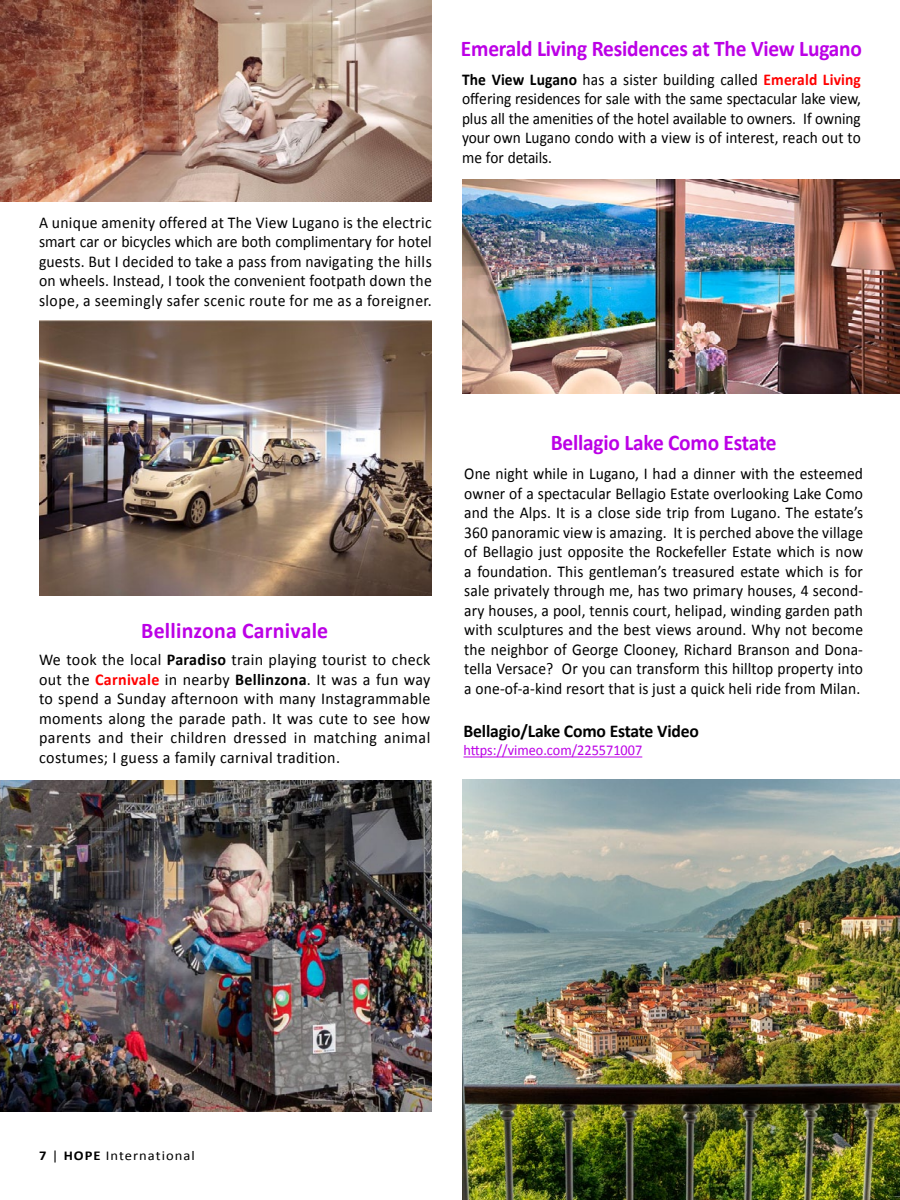
<style>
.page{position:relative;width:900px;height:1200px;background:#fff}
.page>*{position:absolute;margin:0;border:0;box-sizing:border-box;transform-origin:0 0}
.t1{font:700 22.5px "Calibri";letter-spacing:-.01em;color:#bc01e6;scale:.95 1}
.t2{font:700 22.5px "Calibri";letter-spacing:.01em;color:#bc01e6}
.t3{font:700 18px "Calibri";letter-spacing:-.01em;color:#000}
.t4{font:16.5px/19.5px "Calibri";letter-spacing:.01em;color:#000;text-align:justify;scale:.94 1}
.t5{font:16.5px/19.5px "Calibri";letter-spacing:.01em;color:#000;text-align:justify}
.t6{font:16.5px/19.5px "Calibri";letter-spacing:.01em;color:#000;text-align:justify;scale:.95 1}
.t7{font:15px "Calibri";color:#bc01e6;scale:.95 1}
.t8{font:13.5px "Calibri";letter-spacing:.07em;color:#000;scale:1.08 1}
.s1{font-weight:700}
.s2{font-weight:700;color:#f00}
</style>
<div class="page">
<img style="left:39px;top:321px;width:393px;height:274px">
<img style="left:0;top:0;width:432px;height:202px">
<img style="left:0;top:780px;width:432px;height:332px">
<img style="left:462px;top:180px;width:438px;height:214px">
<img style="left:462px;top:779px;width:438px;height:421px">
<hr style="left:464px;top:757px;width:178px;height:1px;background:#bc01e6">
<p class="t6" style="left:39px;top:213px;width:415px">A unique amenity offered at The View Lugano is the electric smart car or bicycles which are both complimentary for hotel guests. But I decided to take a pass from navigating the hills on wheels. Instead, I took the convenient footpath down the slope, a seemingly safer scenic route for me as a foreigner.</p>
<h1 class="t1" style="left:461px;top:34px;width:424px">Emerald Living Residences at The View Lugano</h1>
<p class="t4" style="left:462px;top:70px;width:426px"><span class="s1">The View Lugano</span> has a sister building called <span class="s2">Emerald Living </span>offering residences for sale with the same spectacular lake view, plus all the amenities of the hotel available to owners. If owning your own Lugano condo with a view is of interest, reach out to me for details.</p>
<h1 class="t2" style="left:141px;top:616px;width:188px">Bellinzona Carnivale</h1>
<p class="t5" style="left:39px;top:650px;width:393px">We took the local <span class="s1">Paradiso</span> train playing tourist to check out the <span class="s2">Carnivale</span> in nearby <span class="s1">Bellinzona</span>. It was a fun way to spend a Sunday afternoon with many Instagrammable moments along the parade path. It was cute to see how parents and their children dressed in matching animal costumes; I guess a family carnival tradition.</p>
<h1 class="t1" style="left:551px;top:429px;width:239px">Bellagio Lake Como Estate</h1>
<p class="t4" style="left:464px;top:464px;width:426px">One night while in Lugano, I had a dinner with the esteemed owner of a spectacular Bellagio Estate overlooking Lake Como and the Alps. It is a close side trip from Lugano. The estate’s 360 panoramic view is amazing. It is perched above the village of Bellagio just opposite the Rockefeller Estate which is now a foundation. This gentleman’s treasured estate which is for sale privately through me, has two primary houses, 4 second&shy;ary houses, a pool, tennis court, helipad, winding garden path with sculptures and the best views around. Why not become the neighbor of George Clooney, Richard Branson and Dona&shy;tella Versace? Or you can transform this hilltop property into a one-of-a-kind resort that is just a quick heli ride from Milan.</p>
<p class="t3" style="left:464px;top:720px;width:237px">Bellagio/Lake Como Estate Video</p>
<p class="t7" style="left:464px;top:741px;width:190px">https://vimeo.com/225571007</p>
<p class="t8" style="left:39px;top:1147px;width:146px"><span class="s1">7</span> | <span class="s1">HOPE</span> International</p>
</div>
